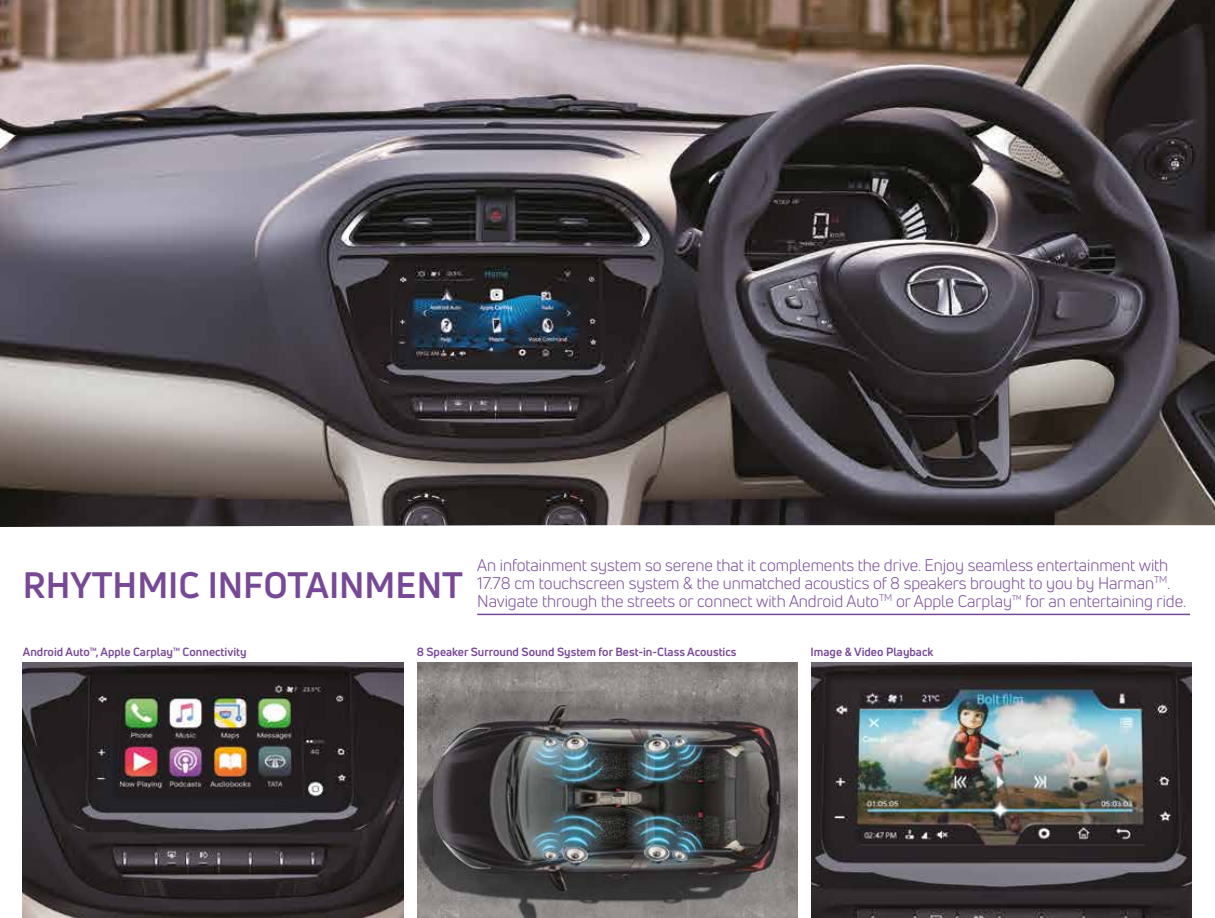
<style>
.page{position:relative;width:1215px;height:918px;background:#fff}
.page>*{position:absolute;margin:0;border:0;box-sizing:border-box;transform-origin:0 0}
.t1{font:700 36px "Uni Neue";color:#774896}
.t2{font:16.5px/18px "Uni Neue";letter-spacing:-.005em;color:#774896}
.t3{font:700 11.7px "Uni Neue";color:#774896}
</style>
<div class="page">
<hr style="left:477px;top:614px;width:713px;height:1px;background:#774896">
<img style="left:23px;top:663px;width:380px;height:255px">
<img style="left:417px;top:663px;width:381px;height:255px">
<img style="left:812px;top:663px;width:380px;height:255px">
<img style="left:0;top:0;width:1215px;height:527px">
<h1 class="t1" style="left:23px;top:562px;width:441px">RHYTHMIC INFOTAINMENT</h1>
<p class="t2" style="left:477px;top:556px;width:710px">An infotainment system so serene that it complements the drive. Enjoy seamless entertainment with<br>17.78 cm touchscreen system &amp; the unmatched acoustics of 8 speakers brought to you by Harman<sup>TM</sup>.<br>Navigate through the streets or connect with Android Auto<sup>TM</sup> or Apple Carplay™ for an entertaining ride.</p>
<p class="t3" style="left:23px;top:644px;width:225px">Android Auto™, Apple Carplay™ Connectivity</p>
<p class="t3" style="left:417px;top:644px;width:321px">8 Speaker Surround Sound System for Best-in-Class Acoustics</p>
<p class="t3" style="left:811px;top:644px;width:124px">Image &amp; Video Playback</p>
</div>
